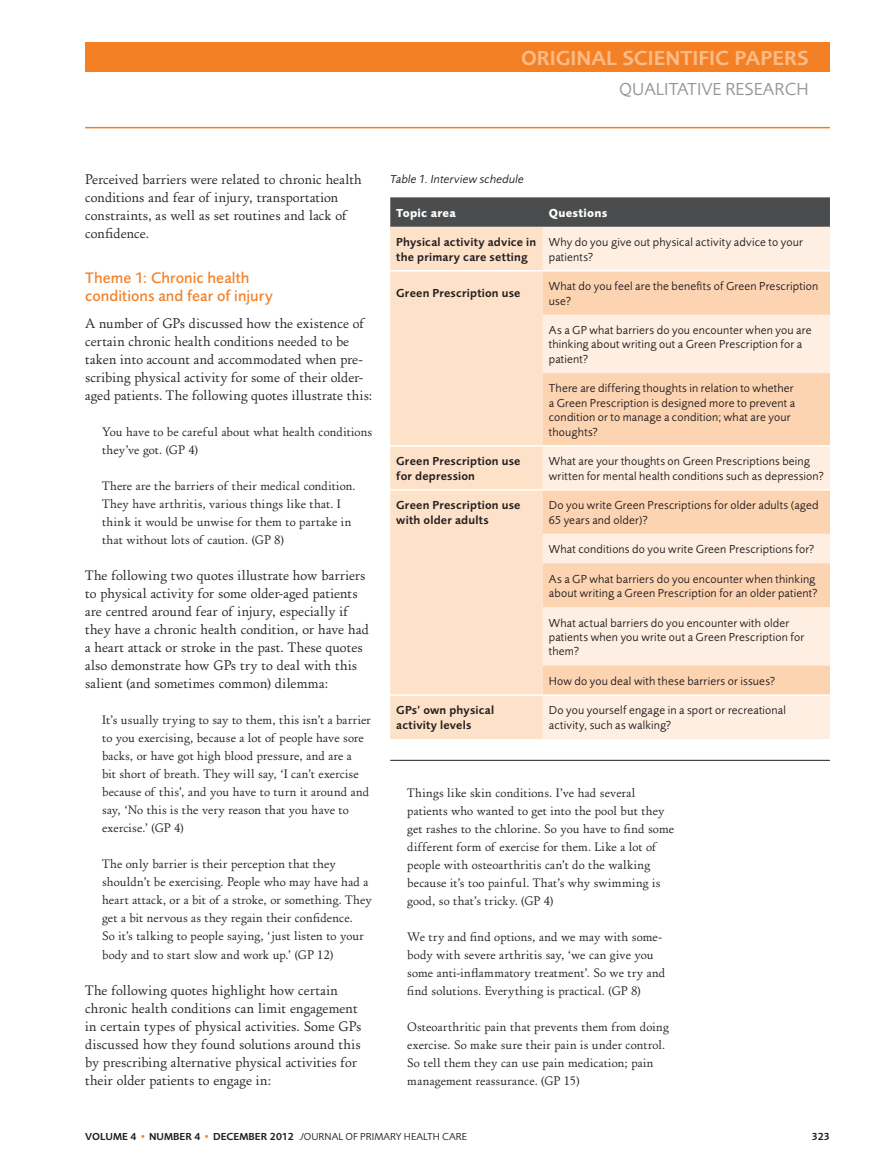
<style>
.page{position:relative;width:881px;height:1170px;background:#fff}
.page>*{position:absolute;margin:0;border:0;box-sizing:border-box;transform-origin:0 0}
.Page_Header_2nd{font:600 21px "Foundry Sans";color:#fbbb87}
.Page_Subheader_2nd{font:18px "Foundry Sans";color:#939598}
.Subhead_2{font:500 15.75px/18px "Foundry Sans";letter-spacing:.005em;color:#f48026}
.Body_Text{font:14.25px/18px "Foundry Old Style Normal";letter-spacing:.005em;color:#231f20}
.Block_Quotes{font:12.75px/18px "Foundry Old Style Normal";letter-spacing:.01em;color:#231f20}
.Table_Cells{font:12px/14.4px "Foundry Sans";letter-spacing:.015em;color:#231f20}
.Table_Left_Column{font:600 12px/14.4px "Foundry Sans";letter-spacing:.015em;color:#231f20}
.Table_Caption{font:italic 12px "Foundry Sans";letter-spacing:.015em;color:#231f20}
.Table_Header{font:700 12px "Foundry Sans";letter-spacing:.015em;color:#fff}
.t1{font:600 10.5px "Foundry Sans";color:#231f20}
.s1{color:#f48026}
.s2{font-weight:400;font-style:italic}
.s3{font-weight:400}
</style>
<div class="page">
<div style="left:85px;top:43px;width:744px;height:29px;background:#f48026"></div>
<hr style="left:85px;top:127px;width:744px;height:1px;background:#f48026">
<div style="left:390px;top:197px;width:439px;height:30px;background:#4b4c4d"></div>
<svg style="left:390px;top:227px;width:152px;height:512px;background:#fee2cb"></svg>
<div style="left:542px;top:227px;width:287px;height:512px;background:#feefe2"></div>
<svg style="left:542px;top:271px;width:287px;height:423px;background:#fde0c7"></svg>
<hr style="left:390px;top:270px;width:152px;height:1px;background:#fff">
<hr style="left:542px;top:270px;width:287px;height:1px;background:#fff">
<hr style="left:390px;top:445px;width:152px;height:1px;background:#fff">
<hr style="left:542px;top:445px;width:287px;height:1px;background:#fff">
<hr style="left:390px;top:489px;width:152px;height:1px;background:#fff">
<hr style="left:542px;top:489px;width:287px;height:1px;background:#fff">
<hr style="left:390px;top:694px;width:152px;height:1px;background:#fff">
<hr style="left:542px;top:694px;width:287px;height:1px;background:#fff">
<hr style="left:390px;top:760px;width:439px;height:1px;background:#231f20">
<p class="Page_Header_2nd" style="left:521px;top:46px;width:289px">ORIGINAL SCIENTIFIC PAPERS</p>
<p class="Page_Subheader_2nd" style="left:619px;top:78px;width:191px">QUALITATIVE RESEARCH</p>
<p class="Body_Text" style="left:85px;top:170px;width:278px">Perceived barriers were related to chronic health conditions and fear of injury, transportation constraints, as well as set routines and lack of confidence.</p>
<p class="Subhead_2" style="left:85px;top:269px;width:189px">Theme 1: Chronic health conditions and fear of injury</p>
<p class="Body_Text" style="left:85px;top:314px;width:288px">A number of GPs discussed how the existence of certain chronic health conditions needed to be taken into account and accommodated when pre&shy;scribing physical activity for some of their older&shy;aged patients. The following quotes illustrate this:</p>
<p class="Block_Quotes" style="left:102px;top:423px;width:271px">You have to be careful about what health conditions they’ve got. (GP 4)</p>
<p class="Block_Quotes" style="left:102px;top:477px;width:255px">There are the barriers of their medical condition.<br>They have arthritis, various things like that. I think it would be unwise for them to partake in that without lots of caution. (GP 8)</p>
<p class="Body_Text" style="left:85px;top:566px;width:285px">The following two quotes illustrate how barriers to physical activity for some older-aged patients are centred around fear of injury, especially if they have a chronic health condition, or have had a heart attack or stroke in the past. These quotes also demonstrate how GPs try to deal with this salient (and sometimes common) dilemma:</p>
<p class="Block_Quotes" style="left:102px;top:711px;width:270px">It’s usually trying to say to them, this isn’t a barrier to you exercising, because a lot of people have sore backs, or have got high blood pressure, and are a<br>bit short of breath. They will say, ‘I can’t exercise because of this’, and you have to turn it around and say, ‘No this is the very reason that you have to exercise.’ (GP 4)</p>
<p class="Block_Quotes" style="left:102px;top:855px;width:271px">The only barrier is their perception that they shouldn’t be exercising. People who may have had a heart attack, or a bit of a stroke, or something. They get a bit nervous as they regain their confidence.<br>So it’s talking to people saying, ‘just listen to your body and to start slow and work up.’ (GP 12)</p>
<p class="Body_Text" style="left:85px;top:980px;width:277px">The following quotes highlight how certain chronic health conditions can limit engagement in certain types of physical activities. Some GPs discussed how they found solutions around this by prescribing alternative physical activities for their older patients to engage in:</p>
<p class="Table_Caption" style="left:390px;top:172px;width:135px">Table 1. Interview schedule</p>
<p class="Table_Header" style="left:396px;top:205px;width:61px">Topic area</p>
<p class="Table_Header" style="left:548px;top:205px;width:60px">Questions</p>
<p class="Table_Left_Column" style="left:396px;top:235px;width:141px">Physical activity advice in the primary care setting</p>
<p class="Table_Cells" style="left:548px;top:235px;width:255px">Why do you give out physical activity advice to your patients?</p>
<p class="Table_Left_Column" style="left:396px;top:286px;width:126px">Green Prescription use</p>
<p class="Table_Cells" style="left:548px;top:279px;width:271px">What do you feel are the benefits of Green Prescription use?</p>
<p class="Table_Cells" style="left:548px;top:323px;width:264px">As a GP what barriers do you encounter when you are thinking about writing out a Green Prescription for a patient?</p>
<p class="Table_Cells" style="left:548px;top:381px;width:248px">There are differing thoughts in relation to whether a Green Prescription is designed more to prevent a condition or to manage a condition; what are your thoughts?</p>
<p class="Table_Left_Column" style="left:396px;top:454px;width:126px">Green Prescription use for depression</p>
<p class="Table_Cells" style="left:548px;top:454px;width:276px">What are your thoughts on Green Prescriptions being written for mental health conditions such as depression?</p>
<p class="Table_Left_Column" style="left:396px;top:498px;width:126px">Green Prescription use with older adults</p>
<p class="Table_Cells" style="left:548px;top:498px;width:271px">Do you write Green Prescriptions for older adults (aged<br>65 years and older)?</p>
<p class="Table_Cells" style="left:548px;top:541px;width:267px">What conditions do you write Green Prescriptions for?</p>
<p class="Table_Cells" style="left:548px;top:571px;width:270px">As a GP what barriers do you encounter when thinking about writing a Green Prescription for an older patient?</p>
<p class="Table_Cells" style="left:548px;top:615px;width:257px">What actual barriers do you encounter with older patients when you write out a Green Prescription for them?</p>
<p class="Table_Cells" style="left:548px;top:673px;width:228px">How do you deal with these barriers or issues?</p>
<p class="Table_Left_Column" style="left:396px;top:703px;width:99px">GPs’ own physical activity levels</p>
<p class="Table_Cells" style="left:548px;top:703px;width:239px">Do you yourself engage in a sport or recreational activity, such as walking?</p>
<p class="Block_Quotes" style="left:407px;top:783px;width:268px">Things like skin conditions. I’ve had several patients who wanted to get into the pool but they get rashes to the chlorine. So you have to find some different form of exercise for them. Like a lot of people with osteoarthritis can’t do the walking because it’s too painful. That’s why swimming is good, so that’s tricky. (GP 4)</p>
<p class="Block_Quotes" style="left:407px;top:927px;width:259px">We try and find options, and we may with some&shy;body with severe arthritis say, ‘we can give you some anti-inflammatory treatment’. So we try and find solutions. Everything is practical. (GP 8)</p>
<p class="Block_Quotes" style="left:407px;top:1017px;width:263px">Osteoarthritic pain that prevents them from doing exercise. So make sure their pain is under control.<br>So tell them they can use pain medication; pain management reassurance. (GP 15)</p>
<p class="t1" style="left:85px;top:1129px;width:383px">VOLUME 4 <span class="s1">•</span> NUMBER 4 <span class="s1">•</span> DECEMBER 2012 <span class="s2">J</span><span class="s3">OURNAL OF PRIMARY HEALTH CARE</span></p>
<p class="t1" style="left:811px;top:1129px;width:20px">323</p>
</div>
